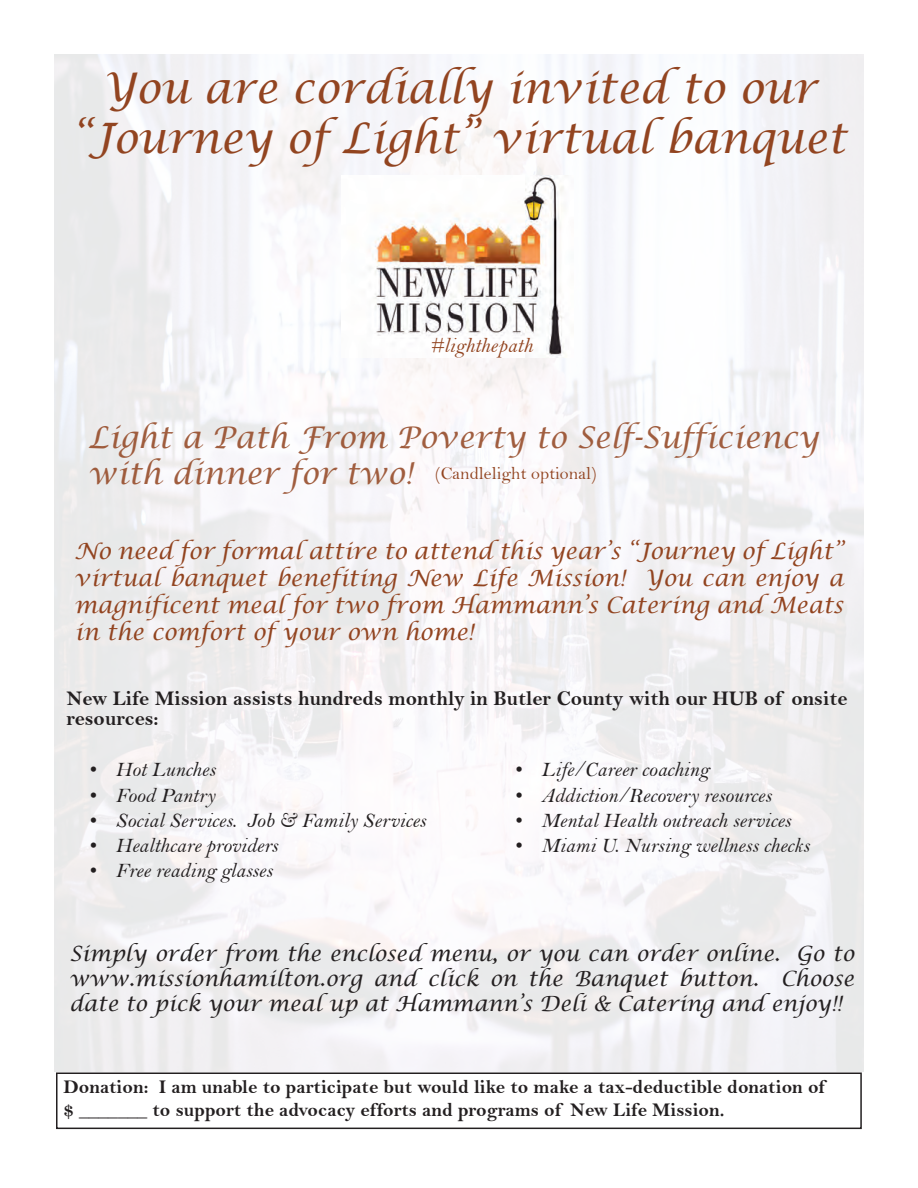
<style>
.page{position:relative;width:918px;height:1188px;background:#fff}
.page>*{position:absolute;margin:0;border:0;box-sizing:border-box;transform-origin:0 0}
.t1{font:italic 42px/50.4px "Lucida Calligraphy";color:#924420;text-align:center}
.t2{font:italic 30px "Lucida Calligraphy";color:#924420}
.t3{font:italic 22.5px/27px "Lucida Calligraphy";color:#924420;text-align:justify}
.t4{font:21px "Bell MT Italic";color:#231f20}
.t5{font:italic 21px/25.2px "Lucida Calligraphy";color:#231f20;text-align:justify}
.t6{font:21px/19.5px "Bell MT Bold";color:#231f20}
.t7{font:21px "Bell MT Italic";color:#924420}
.t8{font:19.5px/23.4px "Bell MT Bold";color:#231f20}
.t9{font:18px "Bell";color:#924420}
.s1{font-family:"Lucida Calligraphy";font-style:italic;font-size:30px}
</style>
<div class="page">
<div style="left:56px;top:1072px;width:806px;height:57px;border:2px solid #231f20"></div>
<img style="left:341px;top:176px;width:233px;height:182px">
<p class="t1" style="left:71px;top:64px;width:777px">You are cordially invited to our “Journey of Light” virtual banquet</p>
<p class="t7" style="left:430px;top:332px;width:104px">#lighthepath</p>
<h2 class="t2" style="left:89px;top:419px;width:732px">Light a Path From Poverty to Self-Sufficiency</h2>
<p class="t9" style="left:89px;top:462px;width:510px"><span class="s1">with dinner for two!</span> (Candlelight optional)</p>
<p class="t3" style="left:75px;top:538px;width:770px">No need for formal attire to attend this year’s “Journey of Light” virtual banquet benefiting New Life Mission! You can enjoy a magnificent meal for two from Hammann’s Catering and Meats in the comfort of your own home!</p>
<p class="t6" style="left:67px;top:689px;width:783px">New Life Mission assists hundreds monthly in Butler County with our HUB of onsite resources:</p>
<p class="t4" style="left:514px;top:757px;width:197px">• Life/Career coaching</p>
<p class="t4" style="left:514px;top:782px;width:259px">• Addiction/Recovery resources</p>
<p class="t4" style="left:514px;top:808px;width:278px">• Mental Health outreach services</p>
<p class="t4" style="left:514px;top:833px;width:297px">• Miami U. Nursing wellness checks</p>
<p class="t4" style="left:89px;top:757px;width:128px">• Hot Lunches</p>
<p class="t4" style="left:89px;top:782px;width:128px">• Food Pantry</p>
<p class="t4" style="left:89px;top:808px;width:339px">• Social Services. Job &amp; Family Services</p>
<p class="t4" style="left:89px;top:833px;width:191px">• Healthcare providers</p>
<p class="t4" style="left:89px;top:858px;width:185px">• Free reading glasses</p>
<p class="t5" style="left:69px;top:941px;width:786px">Simply order from the enclosed menu, or you can order online. Go to www.missionhamilton.org and click on the Banquet button. Choose date to pick your meal up at Hammann’s Deli &amp; Catering and enjoy!!</p>
<p class="t8" style="left:64px;top:1075px;width:763px">Donation: I am unable to participate but would like to make a tax-deductible donation of $ _______ to support the advocacy efforts and programs of New Life Mission.</p>
</div>
